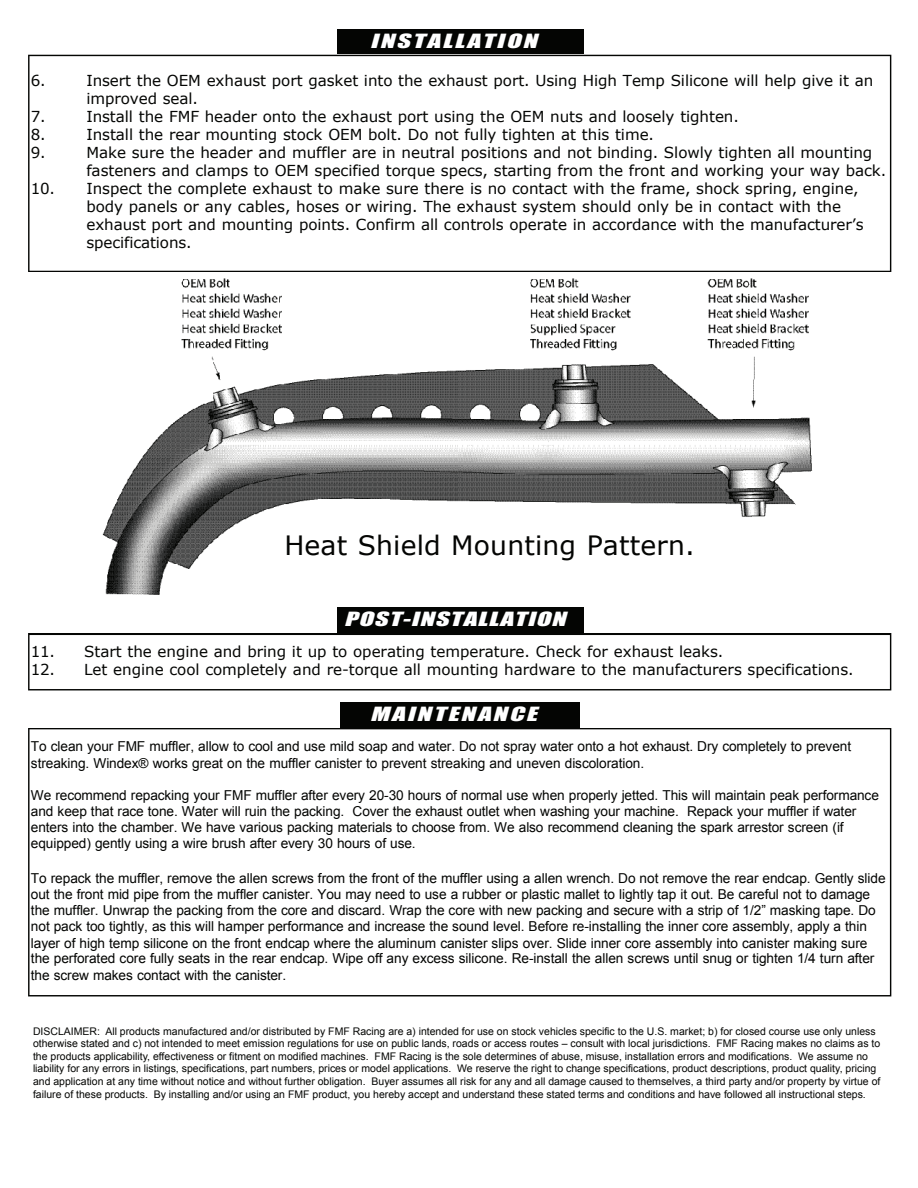
<style>
.page{position:relative;width:918px;height:1188px;background:#fff}
.page>*{position:absolute;margin:0;border:0;box-sizing:border-box;transform-origin:0 0}
.t1{font:26.7px "Verdana";letter-spacing:.005em;color:#040503}
.t2{font:italic 18px "Impact";color:#fff;scale:1.47 1}
.t3{font:15.15px/18px "Verdana";letter-spacing:-.005em;color:#040503}
.t4{font:13.65px/16.2px "Arial";letter-spacing:-.005em;color:#040503}
.t5{font:10.5px/12.6px "Arial";color:#050604}
</style>
<div class="page">
<img style="left:102px;top:278px;width:711px;height:317px">
<div style="left:337px;top:30px;width:246px;height:25px;background:#040503"></div>
<div style="left:337px;top:608px;width:246px;height:25px;background:#040503"></div>
<svg style="left:28px;top:55px;width:863px;height:217px"></svg>
<svg style="left:28px;top:633px;width:863px;height:57px"></svg>
<svg style="left:28px;top:728px;width:863px;height:268px"></svg>
<div style="left:341px;top:702px;width:239px;height:25px;background:#040503"></div>
<div style="left:283px;top:533px;width:425px;height:42px;background:#fff"></div>
<h2 class="t2" style="left:370px;top:27px;width:120px">INSTALLATION</h2>
<p class="t3" style="left:31px;top:71px;width:16px">6.</p>
<p class="t3" style="left:86px;top:71px;width:788px">Insert the OEM exhaust port gasket into the exhaust port. Using High Temp Silicone will help give it an improved seal.</p>
<p class="t3" style="left:31px;top:107px;width:16px">7.</p>
<p class="t3" style="left:86px;top:107px;width:654px">Install the FMF header onto the exhaust port using the OEM nuts and loosely tighten.</p>
<p class="t3" style="left:31px;top:125px;width:16px">8.</p>
<p class="t3" style="left:86px;top:125px;width:569px">Install the rear mounting stock OEM bolt. Do not fully tighten at this time.</p>
<p class="t3" style="left:31px;top:143px;width:16px">9.</p>
<p class="t3" style="left:86px;top:143px;width:801px">Make sure the header and muffler are in neutral positions and not binding. Slowly tighten all mounting fasteners and clamps to OEM specified torque specs, starting from the front and working your way back.</p>
<p class="t3" style="left:86px;top:179px;width:779px;text-indent:-55px">10. Inspect the complete exhaust to make sure there is no contact with the frame, shock spring, engine, body panels or any cables, hoses or wiring. The exhaust system should only be in contact with the exhaust port and mounting points. Confirm all controls operate in accordance with the manufacturer’s specifications.</p>
<h1 class="t1" style="left:284px;top:528px;width:412px">Heat Shield Mounting Pattern.</h1>
<h2 class="t2" style="left:344px;top:605px;width:157px">POST-INSTALLATION</h2>
<p class="t3" style="left:31px;top:642px;width:694px">11. Start the engine and bring it up to operating temperature. Check for exhaust leaks.</p>
<p class="t3" style="left:31px;top:660px;width:824px">12. Let engine cool completely and re-torque all mounting hardware to the manufacturers specifications.</p>
<h2 class="t2" style="left:370px;top:700px;width:120px">MAINTENANCE</h2>
<p class="t4" style="left:31px;top:738px;width:822px">To clean your FMF muffler, allow to cool and use mild soap and water. Do not spray water onto a hot exhaust. Dry completely to prevent streaking. Windex® works great on the muffler canister to prevent streaking and uneven discoloration.</p>
<p class="t4" style="left:31px;top:787px;width:850px">We recommend repacking your FMF muffler after every 20-30 hours of normal use when properly jetted. This will maintain peak performance and keep that race tone. Water will ruin the packing. Cover the exhaust outlet when washing your machine. Repack your muffler if water enters into the chamber. We have various packing materials to choose from. We also recommend cleaning the spark arrestor screen (if equipped) gently using a wire brush after every 30 hours of use.</p>
<p class="t4" style="left:31px;top:870px;width:856px">To repack the muffler, remove the allen screws from the front of the muffler using a allen wrench. Do not remove the rear endcap. Gently slide out the front mid pipe from the muffler canister. You may need to use a rubber or plastic mallet to lightly tap it out. Be careful not to damage the muffler. Unwrap the packing from the core and discard. Wrap the core with new packing and secure with a strip of 1/2” masking tape. Do not pack too tightly, as this will hamper performance and increase the sound level. Before re-installing the inner core assembly, apply a thin layer of high temp silicone on the front endcap where the aluminum canister slips over. Slide inner core assembly into canister making sure the perforated core fully seats in the rear endcap. Wipe off any excess silicone. Re-install the allen screws until snug or tighten 1/4 turn after the screw makes contact with the canister.</p>
<p class="t5" style="left:33px;top:1025px;width:849px">DISCLAIMER: All products manufactured and/or distributed by FMF Racing are a) intended for use on stock vehicles specific to the U.S. market; b) for closed course use only unless otherwise stated and c) not intended to meet emission regulations for use on public lands, roads or access routes – consult with local jurisdictions. FMF Racing makes no claims as to the products applicability, effectiveness or fitment on modified machines. FMF Racing is the sole determines of abuse, misuse, installation errors and modifications. We assume no liability for any errors in listings, specifications, part numbers, prices or model applications. We reserve the right to change specifications, product descriptions, product quality, pricing and application at any time without notice and without further obligation. Buyer assumes all risk for any and all damage caused to themselves, a third party and/or property by virtue of failure of these products. By installing and/or using an FMF product, you hereby accept and understand these stated terms and conditions and have followed all instructional steps.</p>
</div>
